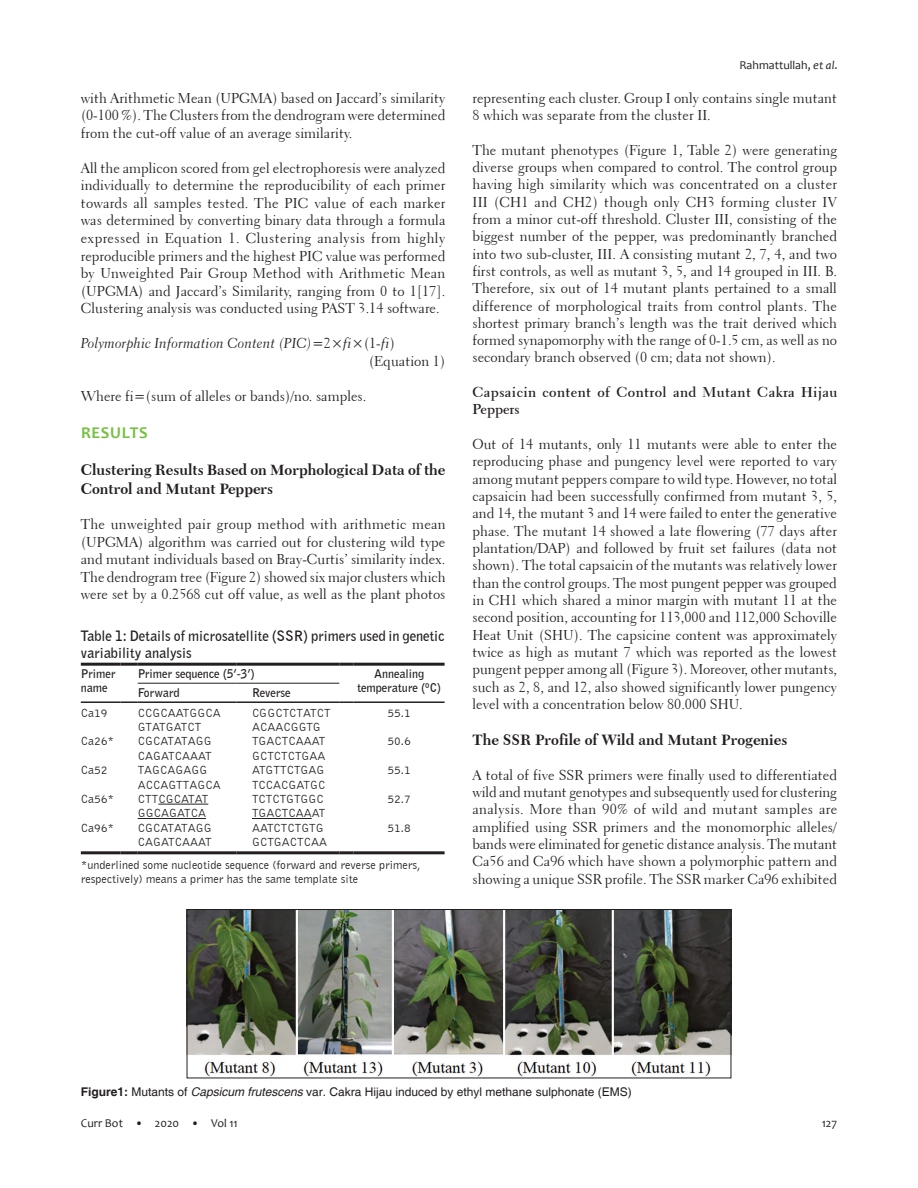
<style>
.page{position:relative;width:918px;height:1188px;background:#fff}
.page>*{position:absolute;margin:0;border:0;box-sizing:border-box;transform-origin:0 0}
.t1{font:700 16.5px "Candara";letter-spacing:.04em;color:#76c043}
.t2{font:700 15.75px/19.4px "Transitional 511 BT";color:#231f20}
.TX{font:14.25px/17.4px "Transitional 521 BT Roman A";color:#231f20;text-align:justify}
.TT{font:700 14.25px/17.1px "Bell Gothic BT";color:#231f20}
.TX-2{font:14.25px/17.5px "Transitional 521 BT Cursive A";color:#231f20}
.TX-3{font:14.25px/17.4px "Transitional 521 BT Bold A";letter-spacing:.025em;color:#231f20}
.TB{font:12px/14.4px "Bell Gothic BT";color:#231f20}
.TFN{font:12px/14.4px "Bell Gothic BT";color:#231f20}
.FGC{font:12px "Helvetica";color:#231f20}
.TCH{font:700 12px/14.4px "Bell Gothic BT";color:#231f20}
.TBL{font:12px/14.4px "Bell Gothic BT";color:#231f20}
.RF{font:12px "Candara";color:#231f20}
.s1{font-family:"Transitional 521 BT Roman A"}
.s2{font-style:italic}
.s3{font-weight:700}
</style>
<div class="page">
<img style="left:189px;top:911px;width:540px;height:165px">
<div style="left:187px;top:909px;width:544px;height:169px;border:1px solid #231f20"></div>
<hr style="left:81px;top:851px;width:40px;height:3px;background:#231f20">
<hr style="left:121px;top:851px;width:17px;height:3px;background:#231f20">
<hr style="left:138px;top:851px;width:99px;height:3px;background:#231f20">
<hr style="left:237px;top:851px;width:15px;height:3px;background:#231f20">
<hr style="left:252px;top:851px;width:87px;height:3px;background:#231f20">
<hr style="left:339px;top:851px;width:15px;height:3px;background:#231f20">
<hr style="left:354px;top:851px;width:91px;height:3px;background:#231f20">
<hr style="left:81px;top:701px;width:40px;height:2px;background:#231f20">
<svg style="left:121px;top:701px;width:17px;height:2px"></svg>
<hr style="left:138px;top:701px;width:99px;height:2px;background:#231f20">
<svg style="left:237px;top:701px;width:15px;height:2px"></svg>
<hr style="left:252px;top:701px;width:87px;height:2px;background:#231f20">
<hr style="left:354px;top:701px;width:91px;height:2px;background:#231f20">
<hr style="left:81px;top:663px;width:40px;height:3px;background:#231f20">
<hr style="left:121px;top:663px;width:17px;height:3px;background:#231f20">
<hr style="left:138px;top:663px;width:99px;height:3px;background:#231f20">
<hr style="left:237px;top:663px;width:15px;height:3px;background:#231f20">
<hr style="left:252px;top:663px;width:87px;height:3px;background:#231f20">
<hr style="left:354px;top:663px;width:91px;height:3px;background:#231f20">
<hr style="left:138px;top:683px;width:99px;height:1px;background:#231f20">
<svg style="left:237px;top:683px;width:15px;height:1px"></svg>
<hr style="left:252px;top:683px;width:87px;height:1px;background:#231f20">
<hr style="left:339px;top:663px;width:15px;height:3px;background:#231f20">
<svg style="left:339px;top:701px;width:15px;height:2px"></svg>
<hr style="left:158px;top:804px;width:50px;height:1px;background:#231f20">
<hr style="left:138px;top:818px;width:68px;height:1px;background:#231f20">
<hr style="left:252px;top:818px;width:60px;height:1px;background:#231f20">
<p class="TX" style="left:81px;top:89px;width:366px">with Arithmetic Mean (UPGMA) based on Jaccard’s similarity (0-100 %). The Clusters from the dendrogram were determined from the cut-off value of an average similarity.</p>
<p class="TX" style="left:81px;top:159px;width:366px">All the amplicon scored from gel electrophoresis were analyzed individually to determine the reproducibility of each primer towards all samples tested. The PIC value of each marker was determined by converting binary data through a formula expressed in Equation 1. Clustering analysis from highly reproducible primers and the highest PIC value was performed by Unweighted Pair Group Method with Arithmetic Mean (UPGMA) and Jaccard’s Similarity, ranging from 0 to 1[17].<br>Clustering analysis was conducted using PAST 3.14 software.</p>
<p class="TX-2" style="left:369px;top:335px;width:78px;text-indent:-288px">Polymorphic Information Content (PIC)<span class="s1">=2×</span>fi<span class="s1">×(1-</span>fi<span class="s1">) (Equation 1)</span></p>
<p class="TX" style="left:81px;top:387px;width:287px">Where fi=(sum of alleles or bands)/no. samples.</p>
<h1 class="t1" style="left:81px;top:422px;width:68px">RESULTS</h1>
<h2 class="t2" style="left:81px;top:460px;width:366px">Clustering Results Based on Morphological Data of the<br>Control and Mutant Peppers</h2>
<p class="TX" style="left:81px;top:515px;width:366px">The unweighted pair group method with arithmetic mean (UPGMA) algorithm was carried out for clustering wild type and mutant individuals based on Bray-Curtis’ similarity index.<br>The dendrogram tree (Figure 2) showed six major clusters which were set by a 0.2568 cut off value, as well as the plant photos</p>
<p class="TT" style="left:81px;top:627px;width:365px">Table 1: Details of microsatellite (SSR) primers used in genetic variability analysis</p>
<p class="TCH" style="left:81px;top:666px;width:36px">Primer name</p>
<p class="TCH" style="left:138px;top:666px;width:119px">Primer sequence (5’-3’)</p>
<p class="TCH" style="left:357px;top:666px;width:85px;text-align:center">Annealing temperature (ºC)</p>
<p class="TCH" style="left:138px;top:685px;width:43px">Forward</p>
<p class="TCH" style="left:252px;top:685px;width:40px">Reverse</p>
<p class="TB" style="left:81px;top:705px;width:28px">Ca19</p>
<p class="TB" style="left:138px;top:705px;width:85px">CCGCAATGGCA<br>GTATGATCT</p>
<p class="TB" style="left:252px;top:705px;width:80px">CGGCTCTATCT<br>ACAACGGTG</p>
<p class="TB" style="left:387px;top:705px;width:25px">55.1</p>
<p class="TB" style="left:81px;top:734px;width:35px">Ca26*</p>
<p class="TB" style="left:138px;top:734px;width:75px">CGCATATAGG<br>CAGATCAAAT</p>
<p class="TB" style="left:252px;top:734px;width:75px">TGACTCAAAT<br>GCTCTCTGAA</p>
<p class="TB" style="left:387px;top:734px;width:25px">50.6</p>
<p class="TB" style="left:81px;top:763px;width:28px">Ca52</p>
<p class="TB" style="left:138px;top:763px;width:85px">TAGCAGAGG<br>ACCAGTTAGCA</p>
<p class="TB" style="left:252px;top:763px;width:75px">ATGTTCTGAG<br>TCCACGATGC</p>
<p class="TB" style="left:387px;top:763px;width:25px">55.1</p>
<p class="TB" style="left:81px;top:792px;width:35px">Ca56*</p>
<p class="TB" style="left:138px;top:792px;width:72px">CTTCGCATAT<br>GGCAGATCA</p>
<p class="TB" style="left:252px;top:792px;width:75px">TCTCTGTGGC<br>TGACTCAAAT</p>
<p class="TB" style="left:387px;top:792px;width:25px">52.7</p>
<p class="TBL" style="left:81px;top:820px;width:35px">Ca96*</p>
<p class="TBL" style="left:138px;top:820px;width:75px">CGCATATAGG<br>CAGATCAAAT</p>
<p class="TBL" style="left:252px;top:820px;width:77px">AATCTCTGTG<br>GCTGACTCAA</p>
<p class="TBL" style="left:387px;top:820px;width:25px">51.8</p>
<p class="TFN" style="left:81px;top:857px;width:341px">*underlined some nucleotide sequence (forward and reverse primers, respectively) means a primer has the same template site</p>
<p class="RF" style="left:739px;top:58px;width:100px">Rahmattullah, <span class="s2">et al</span>.</p>
<p class="TX" style="left:472px;top:89px;width:366px">representing each cluster. Group I only contains single mutant<br>8 which was separate from the cluster II.</p>
<p class="TX" style="left:472px;top:141px;width:366px">The mutant phenotypes (Figure 1, Table 2) were generating diverse groups when compared to control. The control group having high similarity which was concentrated on a cluster III (CH1 and CH2) though only CH3 forming cluster IV from a minor cut-off threshold. Cluster III, consisting of the biggest number of the pepper, was predominantly branched into two sub-cluster, III. A consisting mutant 2, 7, 4, and two first controls, as well as mutant 3, 5, and 14 grouped in III. B.<br>Therefore, six out of 14 mutant plants pertained to a small difference of morphological traits from control plants. The shortest primary branch’s length was the trait derived which formed synapomorphy with the range of 0-1.5 cm, as well as no secondary branch observed (0 cm; data not shown).</p>
<p class="TX-3" style="left:472px;top:384px;width:366px">Capsaicin content of Control and Mutant Cakra Hijau<br>Peppers</p>
<p class="TX" style="left:472px;top:435px;width:366px">Out of 14 mutants, only 11 mutants were able to enter the reproducing phase and pungency level were reported to vary among mutant peppers compare to wild type. However, no total capsaicin had been successfully confirmed from mutant 3, 5, and 14, the mutant 3 and 14 were failed to enter the generative phase. The mutant 14 showed a late flowering (77 days after plantation/DAP) and followed by fruit set failures (data not shown). The total capsaicin of the mutants was relatively lower than the control groups. The most pungent pepper was grouped in CH1 which shared a minor margin with mutant 11 at the second position, accounting for 113,000 and 112,000 Schoville Heat Unit (SHU). The capsicine content was approximately twice as high as mutant 7 which was reported as the lowest pungent pepper among all (Figure 3). Moreover, other mutants, such as 2, 8, and 12, also showed significantly lower pungency level with a concentration below 80.000 SHU.</p>
<h2 class="t2" style="left:472px;top:730px;width:317px">The SSR Profile of Wild and Mutant Progenies</h2>
<p class="TX" style="left:472px;top:766px;width:366px">A total of five SSR primers were finally used to differentiated wild and mutant genotypes and subsequently used for clustering analysis. More than 90% of wild and mutant samples are amplified using SSR primers and the monomorphic alleles/ bands were eliminated for genetic distance analysis. The mutant Ca56 and Ca96 which have shown a polymorphic pattern and showing a unique SSR profile. The SSR marker Ca96 exhibited</p>
<p class="FGC" style="left:81px;top:1085px;width:552px"><span class="s3">Figure1:</span> Mutants of <span class="s2">Capsicum frutescens</span> var. Cakra Hijau induced by ethyl methane sulphonate (EMS)</p>
<p class="RF" style="left:81px;top:1115px;width:159px">Curr Bot • 2020 • Vol 11</p>
<p class="RF" style="left:822px;top:1115px;width:17px">127</p>
</div>
